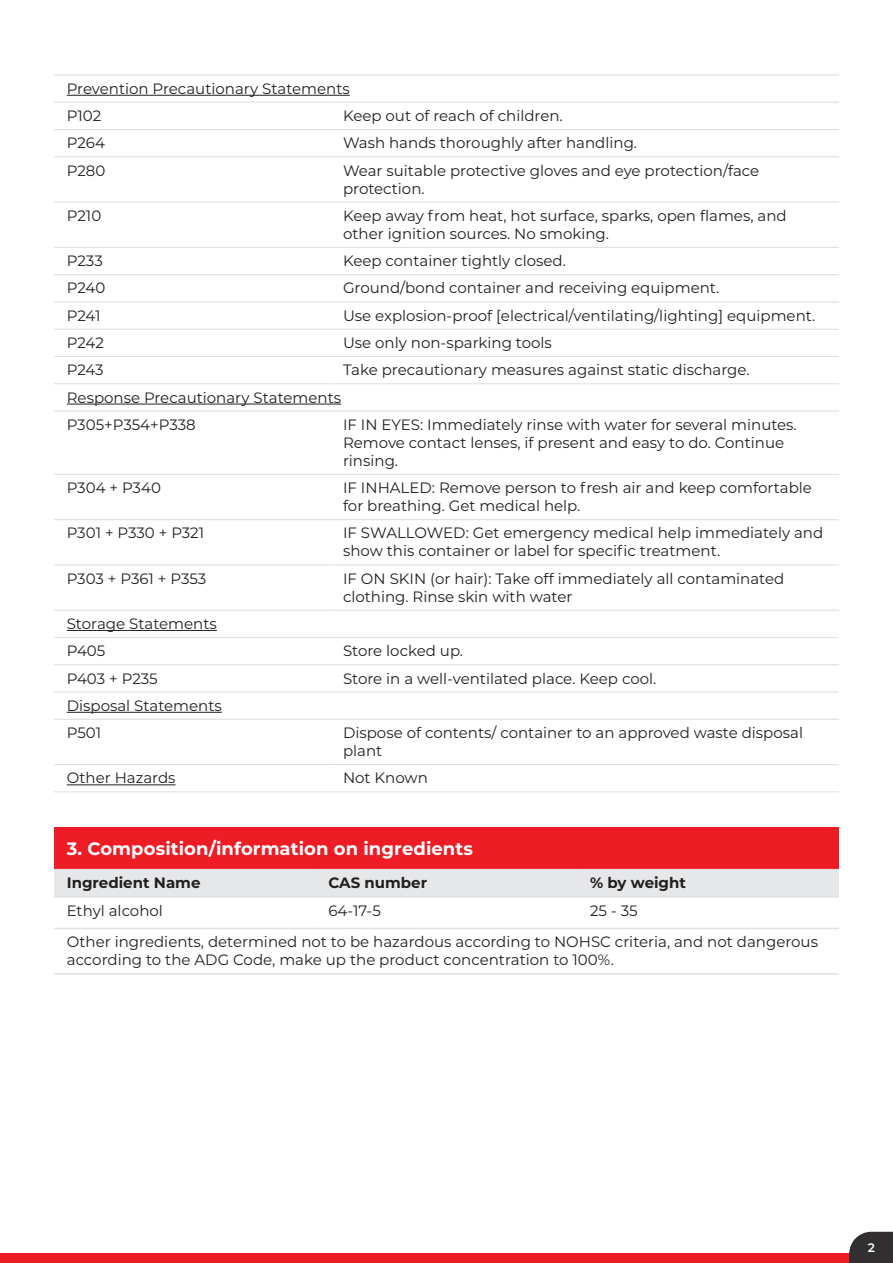
<style>
.page{position:relative;width:893px;height:1263px;background:#fff}
.page>*{position:absolute;margin:0;border:0;box-sizing:border-box;transform-origin:0 0}
.Table_Heading{font:700 18px "Montserrat";letter-spacing:.005em;color:#fff}
.Basic_Table_Copy{font:15px/18px "Montserrat";color:#231f20}
.Section_Table_Copy{font:700 15px "Montserrat";color:#231f20}
.t1{font:600 12.3px "Montserrat";color:#fff}
</style>
<div class="page">
<div style="left:0;top:1253px;width:865px;height:10px;background:#ee1c25"></div>
<div style="left:54px;top:827px;width:785px;height:43px;background:#ee1c25"></div>
<svg style="left:849px;top:1232px;width:44px;height:31px"></svg>
<div style="left:54px;top:870px;width:785px;height:26px;background:#e6e7e9"></div>
<hr style="left:54px;top:896px;width:262px;height:2px;background:#e0e1e3">
<hr style="left:316px;top:896px;width:261px;height:2px;background:#e0e1e3">
<hr style="left:577px;top:896px;width:262px;height:2px;background:#e0e1e3">
<hr style="left:54px;top:928px;width:262px;height:1px;background:#e0e1e3">
<hr style="left:316px;top:928px;width:261px;height:1px;background:#e0e1e3">
<hr style="left:577px;top:928px;width:262px;height:1px;background:#e0e1e3">
<hr style="left:54px;top:973px;width:262px;height:1px;background:#e0e1e3">
<hr style="left:316px;top:973px;width:261px;height:1px;background:#e0e1e3">
<hr style="left:577px;top:973px;width:262px;height:1px;background:#e0e1e3">
<hr style="left:54px;top:869px;width:262px;height:1px;background:#e0e1e3">
<hr style="left:316px;top:869px;width:261px;height:1px;background:#e0e1e3">
<hr style="left:577px;top:869px;width:262px;height:1px;background:#e0e1e3">
<hr style="left:54px;top:74px;width:276px;height:2px;background:#e0e1e3">
<hr style="left:330px;top:74px;width:509px;height:2px;background:#e0e1e3">
<hr style="left:54px;top:102px;width:276px;height:1px;background:#e0e1e3">
<hr style="left:54px;top:129px;width:276px;height:1px;background:#e0e1e3">
<hr style="left:54px;top:156px;width:276px;height:1px;background:#e0e1e3">
<hr style="left:54px;top:202px;width:276px;height:1px;background:#e0e1e3">
<hr style="left:54px;top:247px;width:276px;height:1px;background:#e0e1e3">
<hr style="left:54px;top:274px;width:276px;height:1px;background:#e0e1e3">
<hr style="left:54px;top:301px;width:276px;height:1px;background:#e0e1e3">
<hr style="left:54px;top:329px;width:276px;height:1px;background:#e0e1e3">
<hr style="left:54px;top:356px;width:276px;height:1px;background:#e0e1e3">
<hr style="left:54px;top:383px;width:276px;height:1px;background:#e0e1e3">
<hr style="left:54px;top:410px;width:276px;height:2px;background:#e0e1e3">
<hr style="left:54px;top:474px;width:276px;height:1px;background:#e0e1e3">
<hr style="left:54px;top:519px;width:276px;height:1px;background:#e0e1e3">
<hr style="left:54px;top:564px;width:276px;height:1px;background:#e0e1e3">
<hr style="left:54px;top:610px;width:276px;height:1px;background:#e0e1e3">
<hr style="left:54px;top:637px;width:276px;height:1px;background:#e0e1e3">
<hr style="left:54px;top:664px;width:276px;height:1px;background:#e0e1e3">
<hr style="left:54px;top:691px;width:276px;height:1px;background:#e0e1e3">
<hr style="left:54px;top:719px;width:276px;height:1px;background:#e0e1e3">
<hr style="left:54px;top:764px;width:276px;height:1px;background:#e0e1e3">
<hr style="left:54px;top:791px;width:276px;height:1px;background:#e0e1e3">
<hr style="left:330px;top:102px;width:509px;height:1px;background:#e0e1e3">
<hr style="left:330px;top:129px;width:509px;height:1px;background:#e0e1e3">
<hr style="left:330px;top:156px;width:509px;height:1px;background:#e0e1e3">
<hr style="left:330px;top:202px;width:509px;height:1px;background:#e0e1e3">
<hr style="left:330px;top:247px;width:509px;height:1px;background:#e0e1e3">
<hr style="left:330px;top:274px;width:509px;height:1px;background:#e0e1e3">
<hr style="left:330px;top:301px;width:509px;height:1px;background:#e0e1e3">
<hr style="left:330px;top:329px;width:509px;height:1px;background:#e0e1e3">
<hr style="left:330px;top:356px;width:509px;height:1px;background:#e0e1e3">
<hr style="left:330px;top:383px;width:509px;height:1px;background:#e0e1e3">
<hr style="left:330px;top:410px;width:509px;height:2px;background:#e0e1e3">
<hr style="left:330px;top:474px;width:509px;height:1px;background:#e0e1e3">
<hr style="left:330px;top:519px;width:509px;height:1px;background:#e0e1e3">
<hr style="left:330px;top:564px;width:509px;height:1px;background:#e0e1e3">
<hr style="left:330px;top:610px;width:509px;height:1px;background:#e0e1e3">
<hr style="left:330px;top:637px;width:509px;height:1px;background:#e0e1e3">
<hr style="left:330px;top:664px;width:509px;height:1px;background:#e0e1e3">
<hr style="left:330px;top:691px;width:509px;height:1px;background:#e0e1e3">
<hr style="left:330px;top:719px;width:509px;height:1px;background:#e0e1e3">
<hr style="left:330px;top:764px;width:509px;height:1px;background:#e0e1e3">
<hr style="left:330px;top:791px;width:509px;height:1px;background:#e0e1e3">
<hr style="left:67px;top:95px;width:283px;height:1px;background:#231f20">
<hr style="left:67px;top:404px;width:274px;height:1px;background:#231f20">
<hr style="left:67px;top:630px;width:150px;height:1px;background:#231f20">
<hr style="left:67px;top:712px;width:155px;height:1px;background:#231f20">
<hr style="left:67px;top:784px;width:109px;height:1px;background:#231f20">
<p class="Basic_Table_Copy" style="left:67px;top:79px;width:285px">Prevention Precautionary Statements</p>
<p class="Basic_Table_Copy" style="left:67px;top:106px;width:36px">P102</p>
<p class="Basic_Table_Copy" style="left:343px;top:106px;width:221px">Keep out of reach of children.</p>
<p class="Basic_Table_Copy" style="left:67px;top:133px;width:40px">P264</p>
<p class="Basic_Table_Copy" style="left:343px;top:133px;width:296px">Wash hands thoroughly after handling.</p>
<p class="Basic_Table_Copy" style="left:67px;top:161px;width:40px">P280</p>
<p class="Basic_Table_Copy" style="left:343px;top:161px;width:418px">Wear suitable protective gloves and eye protection/face protection.</p>
<p class="Basic_Table_Copy" style="left:67px;top:206px;width:36px">P210</p>
<p class="Basic_Table_Copy" style="left:343px;top:206px;width:445px">Keep away from heat, hot surface, sparks, open flames, and other ignition sources. No smoking.</p>
<p class="Basic_Table_Copy" style="left:67px;top:251px;width:38px">P233</p>
<p class="Basic_Table_Copy" style="left:343px;top:251px;width:224px">Keep container tightly closed.</p>
<p class="Basic_Table_Copy" style="left:67px;top:279px;width:40px">P240</p>
<p class="Basic_Table_Copy" style="left:343px;top:279px;width:378px">Ground/bond container and receiving equipment.</p>
<p class="Basic_Table_Copy" style="left:67px;top:306px;width:35px">P241</p>
<p class="Basic_Table_Copy" style="left:343px;top:306px;width:474px">Use explosion-proof [electrical/ventilating/lighting] equipment.</p>
<p class="Basic_Table_Copy" style="left:67px;top:333px;width:39px">P242</p>
<p class="Basic_Table_Copy" style="left:343px;top:333px;width:210px">Use only non-sparking tools</p>
<p class="Basic_Table_Copy" style="left:67px;top:360px;width:39px">P243</p>
<p class="Basic_Table_Copy" style="left:343px;top:360px;width:408px">Take precautionary measures against static discharge.</p>
<p class="Basic_Table_Copy" style="left:67px;top:388px;width:276px">Response Precautionary Statements</p>
<p class="Basic_Table_Copy" style="left:67px;top:415px;width:131px">P305+P354+P338</p>
<p class="Basic_Table_Copy" style="left:343px;top:415px;width:455px">IF IN EYES: Immediately rinse with water for several minutes.<br>Remove contact lenses, if present and easy to do. Continue rinsing.</p>
<p class="Basic_Table_Copy" style="left:67px;top:478px;width:96px">P304 + P340</p>
<p class="Basic_Table_Copy" style="left:343px;top:478px;width:470px">IF INHALED: Remove person to fresh air and keep comfortable for breathing. Get medical help.</p>
<p class="Basic_Table_Copy" style="left:67px;top:523px;width:139px">P301 + P330 + P321</p>
<p class="Basic_Table_Copy" style="left:343px;top:523px;width:482px">IF SWALLOWED: Get emergency medical help immediately and show this container or label for specific treatment.</p>
<p class="Basic_Table_Copy" style="left:67px;top:569px;width:141px">P303 + P361 + P353</p>
<p class="Basic_Table_Copy" style="left:343px;top:569px;width:443px">IF ON SKIN (or hair): Take off immediately all contaminated clothing. Rinse skin with water</p>
<p class="Basic_Table_Copy" style="left:67px;top:614px;width:152px">Storage Statements</p>
<p class="Basic_Table_Copy" style="left:67px;top:641px;width:40px">P405</p>
<p class="Basic_Table_Copy" style="left:343px;top:641px;width:122px">Store locked up.</p>
<p class="Basic_Table_Copy" style="left:67px;top:669px;width:92px">P403 + P235</p>
<p class="Basic_Table_Copy" style="left:343px;top:669px;width:315px">Store in a well-ventilated place. Keep cool.</p>
<p class="Basic_Table_Copy" style="left:67px;top:696px;width:157px">Disposal Statements</p>
<p class="Basic_Table_Copy" style="left:67px;top:723px;width:36px">P501</p>
<p class="Basic_Table_Copy" style="left:343px;top:723px;width:461px">Dispose of contents/ container to an approved waste disposal plant</p>
<p class="Basic_Table_Copy" style="left:67px;top:768px;width:110px">Other Hazards</p>
<p class="Basic_Table_Copy" style="left:343px;top:768px;width:86px">Not Known</p>
<p class="Table_Heading" style="left:67px;top:835px;width:408px">3. Composition/information on ingredients</p>
<p class="Section_Table_Copy" style="left:67px;top:872px;width:135px">Ingredient Name</p>
<p class="Section_Table_Copy" style="left:328px;top:872px;width:100px">CAS number</p>
<p class="Section_Table_Copy" style="left:590px;top:872px;width:97px">% by weight</p>
<p class="Basic_Table_Copy" style="left:67px;top:901px;width:98px">Ethyl alcohol</p>
<p class="Basic_Table_Copy" style="left:328px;top:901px;width:54px">64-17-5</p>
<p class="Basic_Table_Copy" style="left:590px;top:901px;width:49px">25 - 35</p>
<p class="Basic_Table_Copy" style="left:67px;top:932px;width:753px">Other ingredients, determined not to be hazardous according to NOHSC criteria, and not dangerous according to the ADG Code, make up the product concentration to 100%.</p>
<p class="t1" style="left:868px;top:1238px;width:9px">2</p>
</div>
